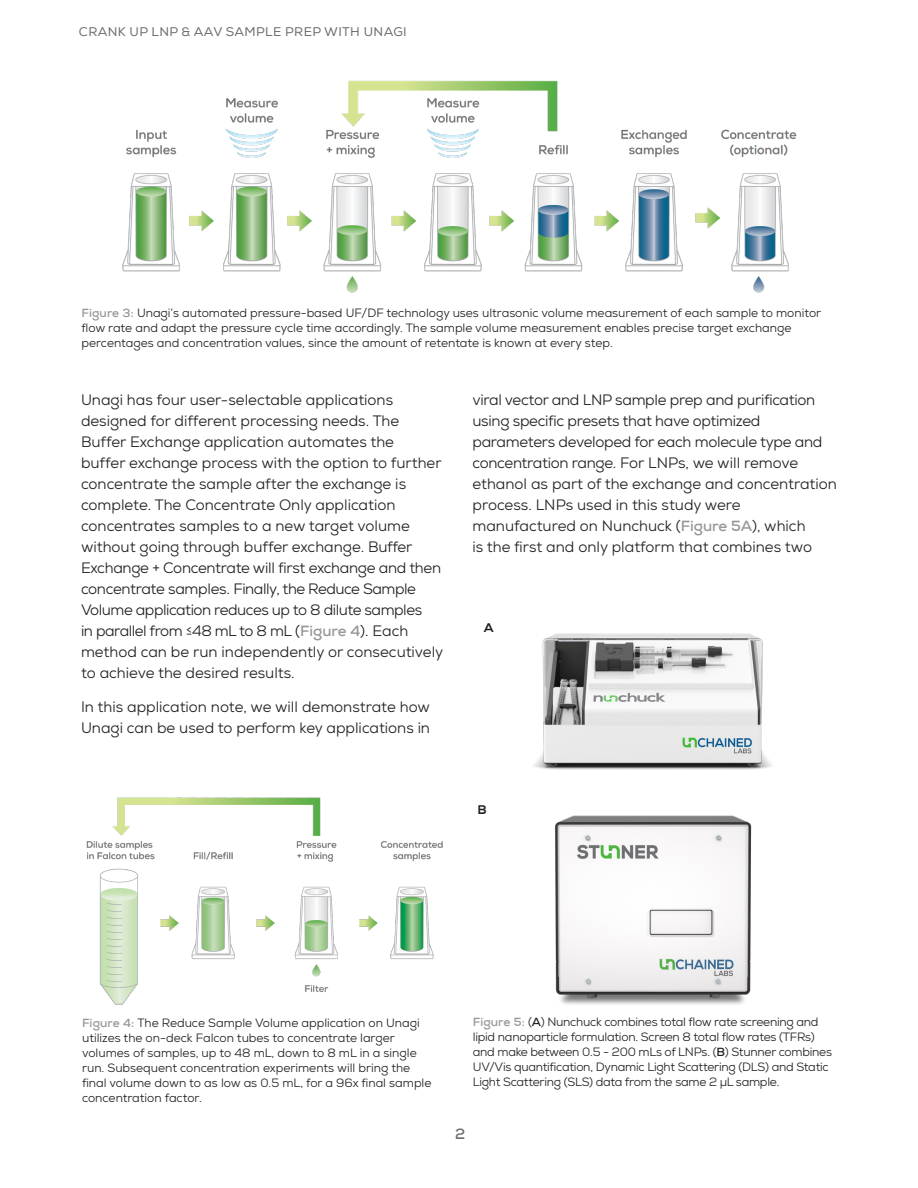
<style>
.page{position:relative;width:918px;height:1188px;background:#fff}
.page>*{position:absolute;margin:0;border:0;box-sizing:border-box;transform-origin:0 0}
.body{font:15px/21px "Nexa";color:#231f20}
.body-2{font:15px/21px "Nexa";letter-spacing:-.02em;color:#231f20}
.t1{font:700 15px "Nexa";color:#6c6d70}
.t2{font:12.75px "Nexa";letter-spacing:.03em;color:#6c6d70}
.t3{font:12.75px "Nexa X Bold";color:#231f20}
.t4{font:12px/15px "Nexa";color:#231f20}
.t5{font:12px/15px "Nexa";letter-spacing:-.02em;color:#231f20}
.s1{font-weight:700;color:#95979a}
.s2{font-weight:700}
</style>
<div class="page">
<img style="left:122px;top:80px;width:675px;height:213px">
<img style="left:86px;top:797px;width:357px;height:208px">
<img style="left:555px;top:815px;width:197px;height:189px">
<img style="left:534px;top:633px;width:238px;height:137px">
<p class="t2" style="left:79px;top:24px;width:329px">CRANK UP LNP &amp; AAV SAMPLE PREP WITH UNAGI</p>
<p class="t4" style="left:82px;top:306px;width:741px"><span class="s1">Figure 3:</span> Unagi’s automated pressure-based UF/DF technology uses ultrasonic volume measurement of each sample to monitor flow rate and adapt the pressure cycle time accordingly. The sample volume measurement enables precise target exchange percentages and concentration values, since the amount of retentate is known at every step.</p>
<p class="body" style="left:81px;top:389px;width:364px">Unagi has four user-selectable applications designed for different processing needs. The Buffer Exchange application automates the<br>buffer exchange process with the option to further concentrate the sample after the exchange is complete. The Concentrate Only application concentrates samples to a new target volume without going through buffer exchange. Buffer Exchange + Concentrate will first exchange and then concentrate samples. Finally, the Reduce Sample Volume application reduces up to 8 dilute samples<br>in parallel from ≤48 mL to 8 mL (<span class="s1">Figure 4</span>). Each method can be run independently or consecutively to achieve the desired results.</p>
<p class="body" style="left:81px;top:696px;width:350px">In this application note, we will demonstrate how<br>Unagi can be used to perform key applications in</p>
<p class="body-2" style="left:472px;top:389px;width:366px">viral vector and LNP sample prep and purification using specific presets that have optimized parameters developed for each molecule type and concentration range. For LNPs, we will remove ethanol as part of the exchange and concentration process. LNPs used in this study were manufactured on Nunchuck (<span class="s1">Figure 5A</span>), which<br>is the first and only platform that combines two</p>
<p class="t3" style="left:484px;top:620px;width:11px">A</p>
<p class="t3" style="left:478px;top:802px;width:11px">B</p>
<p class="t4" style="left:82px;top:1016px;width:351px"><span class="s1">Figure 4:</span> The Reduce Sample Volume application on Unagi utilizes the on-deck Falcon tubes to concentrate larger volumes of samples, up to 48 mL, down to 8 mL in a single run. Subsequent concentration experiments will bring the final volume down to as low as 0.5 mL, for a 96x final sample concentration factor.</p>
<p class="t5" style="left:473px;top:1014px;width:361px"><span class="s1">Figure 5:</span> (<span class="s2">A</span>) Nunchuck combines total flow rate screening and lipid nanoparticle formulation. Screen 8 total flow rates (TFRs) and make between 0.5 - 200 mLs of LNPs. (<span class="s2">B</span>) Stunner combines UV/Vis quantification, Dynamic Light Scattering (DLS) and Static Light Scattering (SLS) data from the same 2 μL sample.</p>
<p class="t1" style="left:455px;top:1124px;width:12px">2</p>
</div>
